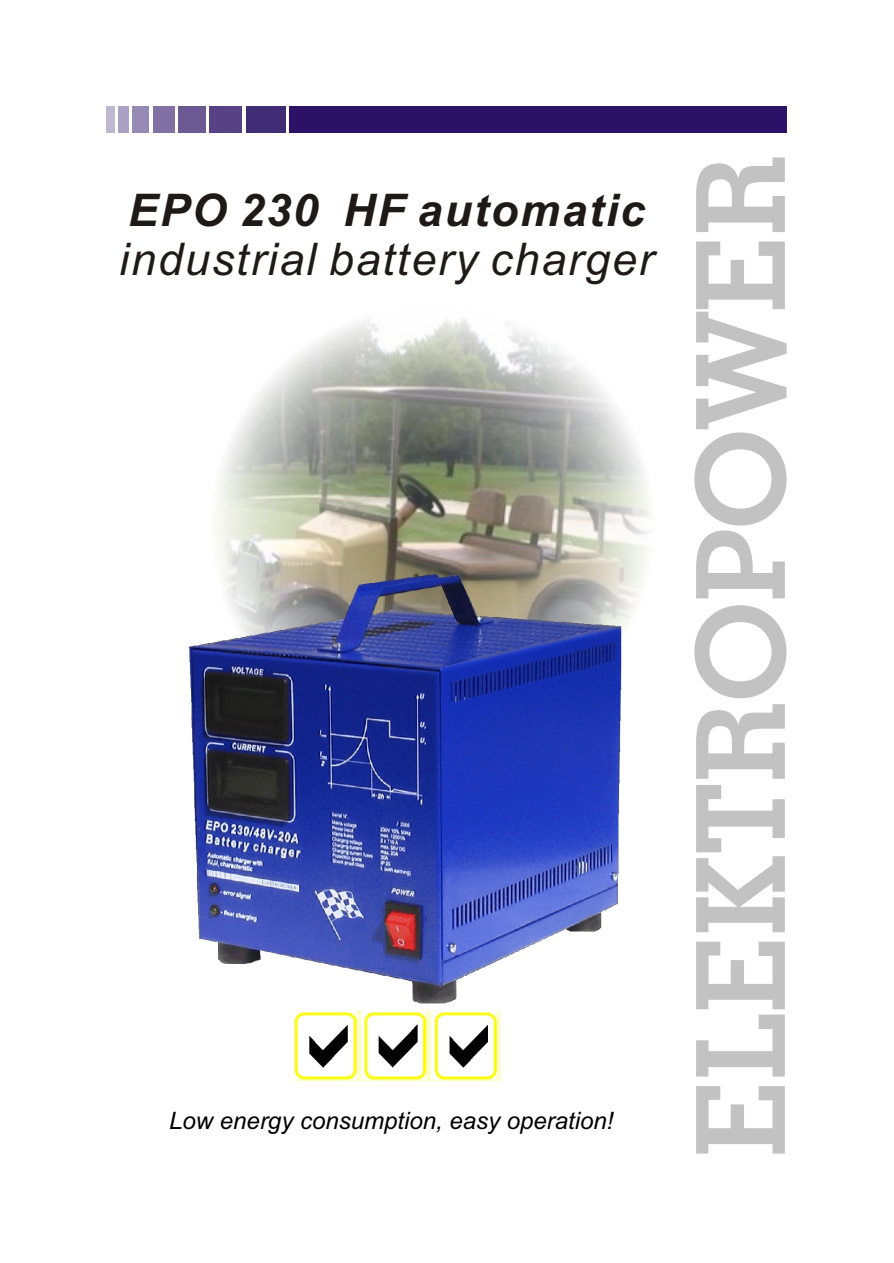
<style>
.page{position:relative;width:894px;height:1263px;background:#fff}
.page>*{position:absolute;margin:0;border:0;box-sizing:border-box;transform-origin:0 0}
.t1{font:700 123.3px "Geo Slab 703 Md BT";color:#c2c2c2}
.t2{font:italic 45px "Arial HU";letter-spacing:.04em;color:#1f1a17}
.t3{font:italic 700 45px "Arial";letter-spacing:.04em;color:#1f1a17}
.t4{font:italic 24px "Arial";color:#000}
</style>
<div class="page">
<div style="left:106px;top:106px;width:8px;height:27px;background:#bfb8d1"></div>
<div style="left:118px;top:106px;width:11px;height:27px;background:#aba1c2"></div>
<div style="left:133px;top:106px;width:16px;height:27px;background:#948ab3"></div>
<div style="left:153px;top:106px;width:21px;height:27px;background:#8070a3"></div>
<div style="left:178px;top:106px;width:28px;height:27px;background:#6b5994"></div>
<div style="left:210px;top:106px;width:32px;height:27px;background:#574285"></div>
<div style="left:246px;top:106px;width:39px;height:27px;background:#402b75"></div>
<div style="left:289px;top:106px;width:498px;height:27px;background:#2b1266"></div>
<img style="left:217px;top:319px;width:433px;height:291px">
<img style="left:292px;top:1018px;width:209px;height:62px">
<img style="left:188px;top:570px;width:444px;height:448px">
<h2 class="t3" style="left:128px;top:193px;width:519px">EPO 230 HF automatic</h2>
<h2 class="t2" style="left:119px;top:243px;width:536px">industrial battery charger</h2>
<p class="t4" style="left:169px;top:1112px;width:446px">Low energy consumption, easy operation!</p>
<h1 class="t1" style="left:691px;top:1157px;width:1003px;rotate:-90deg">ELEKTROPOWER</h1>
</div>
